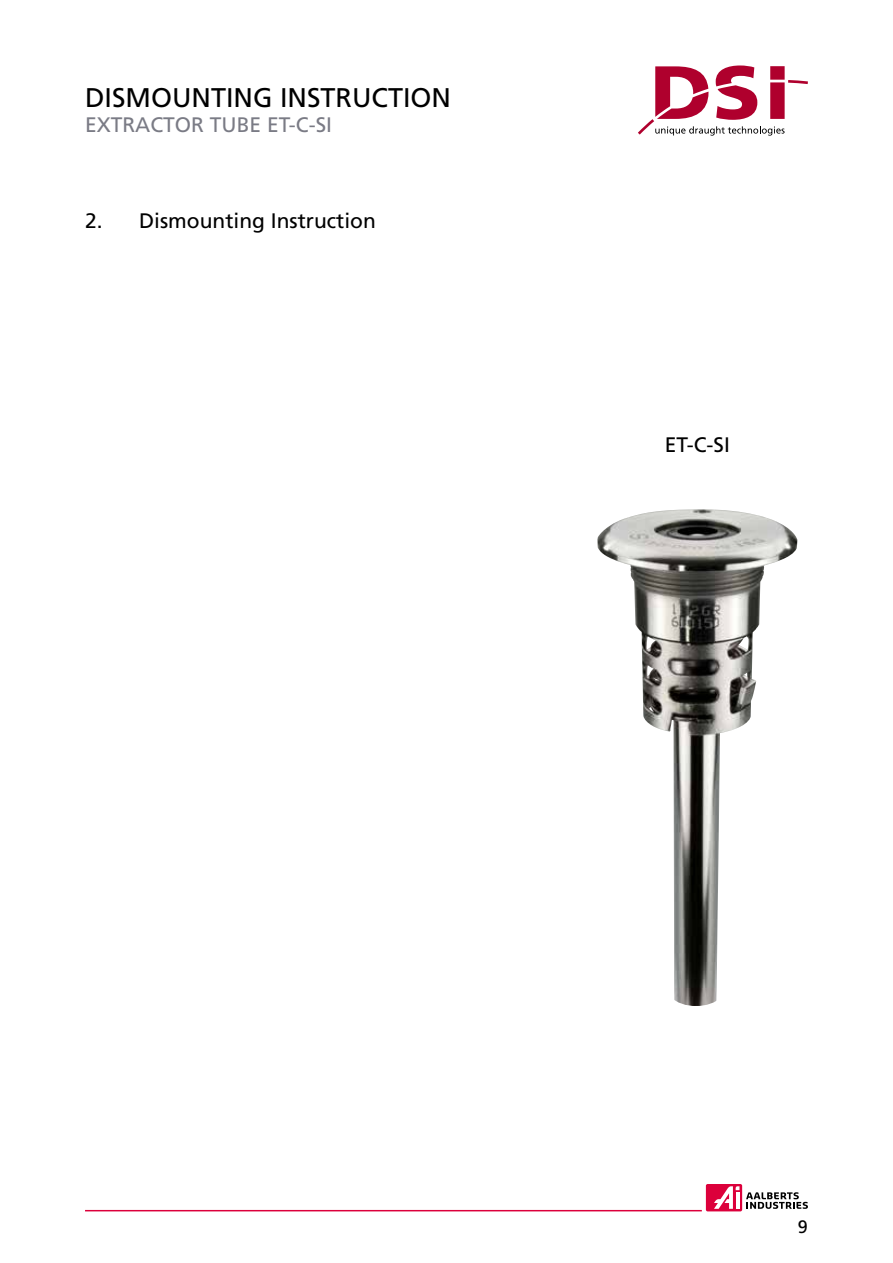
<style>
.page{position:relative;width:893px;height:1263px;background:#fff}
.page>*{position:absolute;margin:0;border:0;box-sizing:border-box;transform-origin:0 0}
.t1{font:27px "Frutiger LT Std";color:#000}
.t2{font:21px "Frutiger LT Std";color:#000}
.t3{font:21px "Frutiger LT Std";color:#7a7b85}
.t4{font:18px "Frutiger LT Std";color:#000}
</style>
<div class="page">
<svg style="left:638px;top:65px;width:170px;height:71px"></svg>
<hr style="left:85px;top:1210px;width:617px;height:1px;background:#dc003b">
<svg style="left:746px;top:1192px;width:62px;height:17px"></svg>
<div style="left:706px;top:1184px;width:36px;height:27px;background:#dc003b;border-radius:2px"></div>
<svg style="left:714px;top:1186px;width:25px;height:23px"></svg>
<img style="left:597px;top:509px;width:200px;height:488px">
<svg style="left:674px;top:997px;width:43px;height:9px"></svg>
<p class="t1" style="left:85px;top:81px;width:368px">DISMOUNTING INSTRUCTION</p>
<p class="t3" style="left:85px;top:112px;width:248px">EXTRACTOR TUBE ET-C-SI</p>
<p class="t2" style="left:85px;top:209px;width:292px">2. Dismounting Instruction</p>
<p class="t2" style="left:665px;top:432px;width:66px">ET-C-SI</p>
<p class="t4" style="left:798px;top:1216px;width:12px">9</p>
</div>
